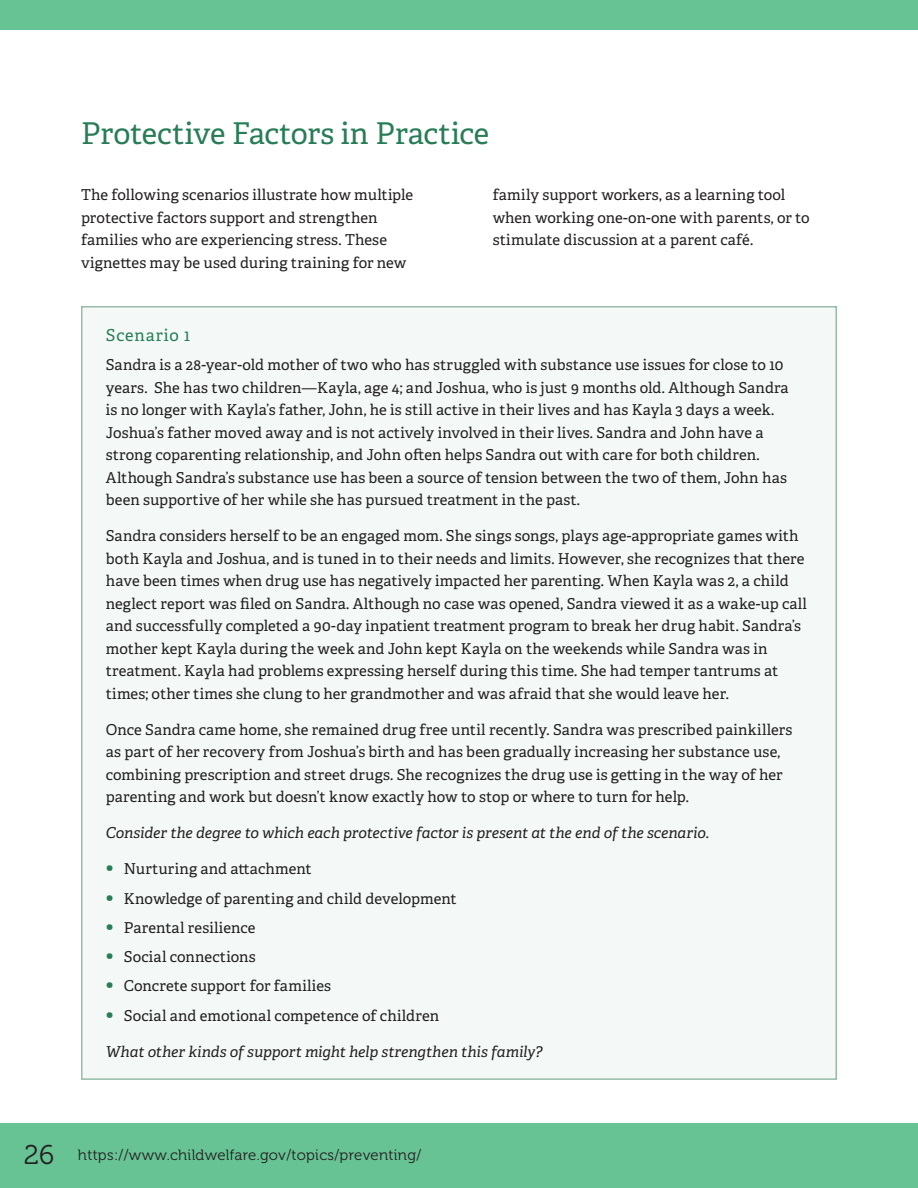
<style>
.page{position:relative;width:918px;height:1188px;background:#fff}
.page>*{position:absolute;margin:0;border:0;box-sizing:border-box;transform-origin:0 0}
.t1{font:30px "Adelle PE";letter-spacing:-.005em;color:#287d57}
.t2{font:16.5px "Adelle PE";letter-spacing:.055em;color:#287d57}
.t3{font:15px/22.5px "Adelle PE";letter-spacing:.005em;color:#231f20}
.t4{font:italic 15px "Adelle PE";letter-spacing:-.005em;color:#231f20}
.t5{font:15px "Museo 300";letter-spacing:.02em;color:#231f20}
.s1{font-size:21px;color:#287d57}
.s2{font-size:27px}
</style>
<div class="page">
<div style="left:0;top:1123px;width:918px;height:65px;background:#67c294"></div>
<div style="left:0;top:0;width:918px;height:29px;background:#67c294"></div>
<div style="left:81px;top:306px;width:756px;height:774px;background:#f4f9f8;border:2px solid #98bca7"></div>
<h2 class="t1" style="left:81px;top:112px;width:410px">Protective Factors in Practice</h2>
<p class="t3" style="left:81px;top:183px;width:334px">The following scenarios illustrate how multiple protective factors support and strengthen families who are experiencing stress. These vignettes may be used during training for new</p>
<p class="t3" style="left:493px;top:183px;width:319px">family support workers, as a learning tool when working one-on-one with parents, or to stimulate discussion at a parent café.</p>
<p class="t2" style="left:106px;top:323px;width:86px">Scenario 1</p>
<p class="t3" style="left:106px;top:353px;width:684px">Sandra is a 28-year-old mother of two who has struggled with substance use issues for close to 10 years. She has two children—Kayla, age 4; and Joshua, who is just 9 months old. Although Sandra is no longer with Kayla’s father, John, he is still active in their lives and has Kayla 3 days a week.<br>Joshua’s father moved away and is not actively involved in their lives. Sandra and John have a strong coparenting relationship, and John often helps Sandra out with care for both children.<br>Although Sandra’s substance use has been a source of tension between the two of them, John has been supportive of her while she has pursued treatment in the past.</p>
<p class="t3" style="left:106px;top:524px;width:703px">Sandra considers herself to be an engaged mom. She sings songs, plays age-appropriate games with both Kayla and Joshua, and is tuned in to their needs and limits. However, she recognizes that there have been times when drug use has negatively impacted her parenting. When Kayla was 2, a child neglect report was filed on Sandra. Although no case was opened, Sandra viewed it as a wake-up call and successfully completed a 90-day inpatient treatment program to break her drug habit. Sandra’s mother kept Kayla during the week and John kept Kayla on the weekends while Sandra was in treatment. Kayla had problems expressing herself during this time. She had temper tantrums at times; other times she clung to her grandmother and was afraid that she would leave her.</p>
<p class="t3" style="left:106px;top:718px;width:688px">Once Sandra came home, she remained drug free until recently. Sandra was prescribed painkillers as part of her recovery from Joshua’s birth and has been gradually increasing her substance use, combining prescription and street drugs. She recognizes the drug use is getting in the way of her parenting and work but doesn’t know exactly how to stop or where to turn for help.</p>
<p class="t4" style="left:106px;top:822px;width:605px">Consider the degree to which each protective factor is present at the end of the scenario.</p>
<p class="t3" style="left:106px;top:857px;width:207px"><span class="s1">•</span> Nurturing and attachment</p>
<p class="t3" style="left:106px;top:886px;width:352px"><span class="s1">•</span> Knowledge of parenting and child development</p>
<p class="t3" style="left:106px;top:916px;width:151px"><span class="s1">•</span> Parental resilience</p>
<p class="t3" style="left:106px;top:945px;width:151px"><span class="s1">•</span> Social connections</p>
<p class="t3" style="left:106px;top:974px;width:227px"><span class="s1">•</span> Concrete support for families</p>
<p class="t3" style="left:106px;top:1003px;width:335px"><span class="s1">•</span> Social and emotional competence of children</p>
<p class="t4" style="left:106px;top:1040px;width:438px">What other kinds of support might help strengthen this family?</p>
<p class="t5" style="left:24px;top:1146px;width:399px"><span class="s2">26</span> https://www.childwelfare.gov/topics/preventing/</p>
</div>
